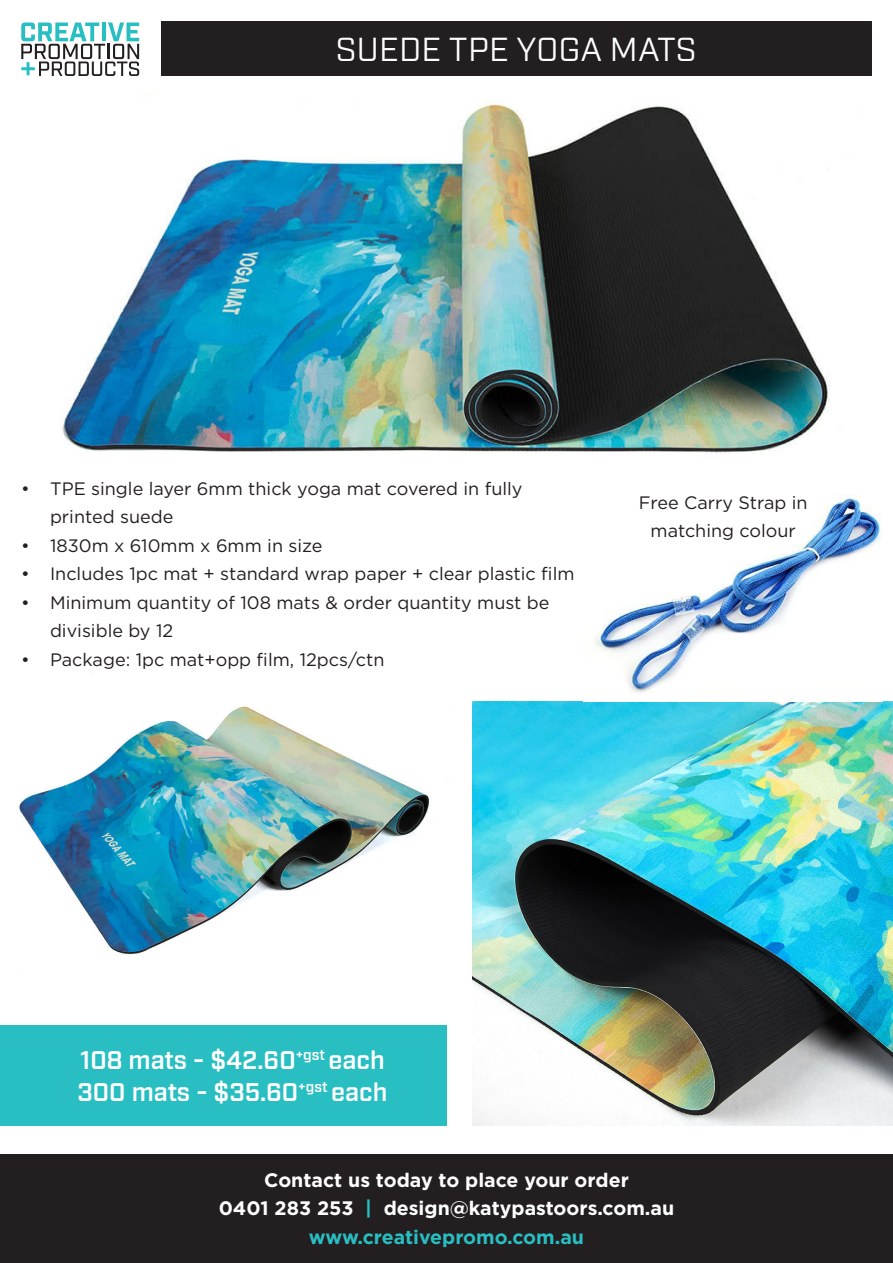
<style>
.page{position:relative;width:893px;height:1263px;background:#fff}
.page>*{position:absolute;margin:0;border:0;box-sizing:border-box;transform-origin:0 0}
.t1{font:33.3px "Industry";letter-spacing:.01em;color:#fff}
.t2{font:600 25.5px "Industry";color:#fff}
.t3{font:700 19.5px "Gotham";color:#fff}
.t4{font:700 19.5px "Gotham";color:#28bec2}
.t5{font:18px/28.5px "Gotham";color:#231f20}
.s1{color:#28bec2}
</style>
<div class="page">
<img style="left:473px;top:701px;width:420px;height:425px">
<img style="left:19px;top:706px;width:428px;height:344px">
<img style="left:62px;top:94px;width:768px;height:359px">
<img style="left:594px;top:498px;width:287px;height:195px">
<svg style="left:21px;top:23px;width:118px;height:53px"></svg>
<div style="left:161px;top:21px;width:711px;height:55px;background:#231f20"></div>
<div style="left:0;top:1154px;width:893px;height:109px;background:#231f20"></div>
<div style="left:0;top:1025px;width:446px;height:101px;background:#28bec2"></div>
<p class="t1" style="left:336px;top:29px;width:362px">SUEDE TPE YOGA MATS</p>
<p class="t5" style="left:50px;top:474px;width:474px;text-indent:-29px">• TPE single layer 6mm thick yoga mat covered in fully printed suede</p>
<p class="t5" style="left:21px;top:531px;width:303px">• 1830m x 610mm x 6mm in size</p>
<p class="t5" style="left:21px;top:559px;width:555px">• Includes 1pc mat + standard wrap paper + clear plastic film</p>
<p class="t5" style="left:50px;top:588px;width:501px;text-indent:-29px">• Minimum quantity of 108 mats &amp; order quantity must be divisible by 12</p>
<p class="t5" style="left:21px;top:645px;width:365px">• Package: 1pc mat+opp film, 12pcs/ctn</p>
<p class="t5" style="left:639px;top:488px;width:170px;text-align:center">Free Carry Strap in matching colour</p>
<p class="t2" style="left:80px;top:1045px;width:306px">108 mats - $42.60<sup>+gst</sup> each</p>
<p class="t2" style="left:78px;top:1076px;width:311px">300 mats - $35.60<sup>+gst</sup> each</p>
<p class="t3" style="left:264px;top:1167px;width:366px">Contact us today to place your order</p>
<p class="t3" style="left:219px;top:1195px;width:457px">0401 283 253 <span class="s1">|</span> design@katypastoors.com.au</p>
<p class="t4" style="left:309px;top:1224px;width:277px">www.creativepromo.com.au</p>
</div>
